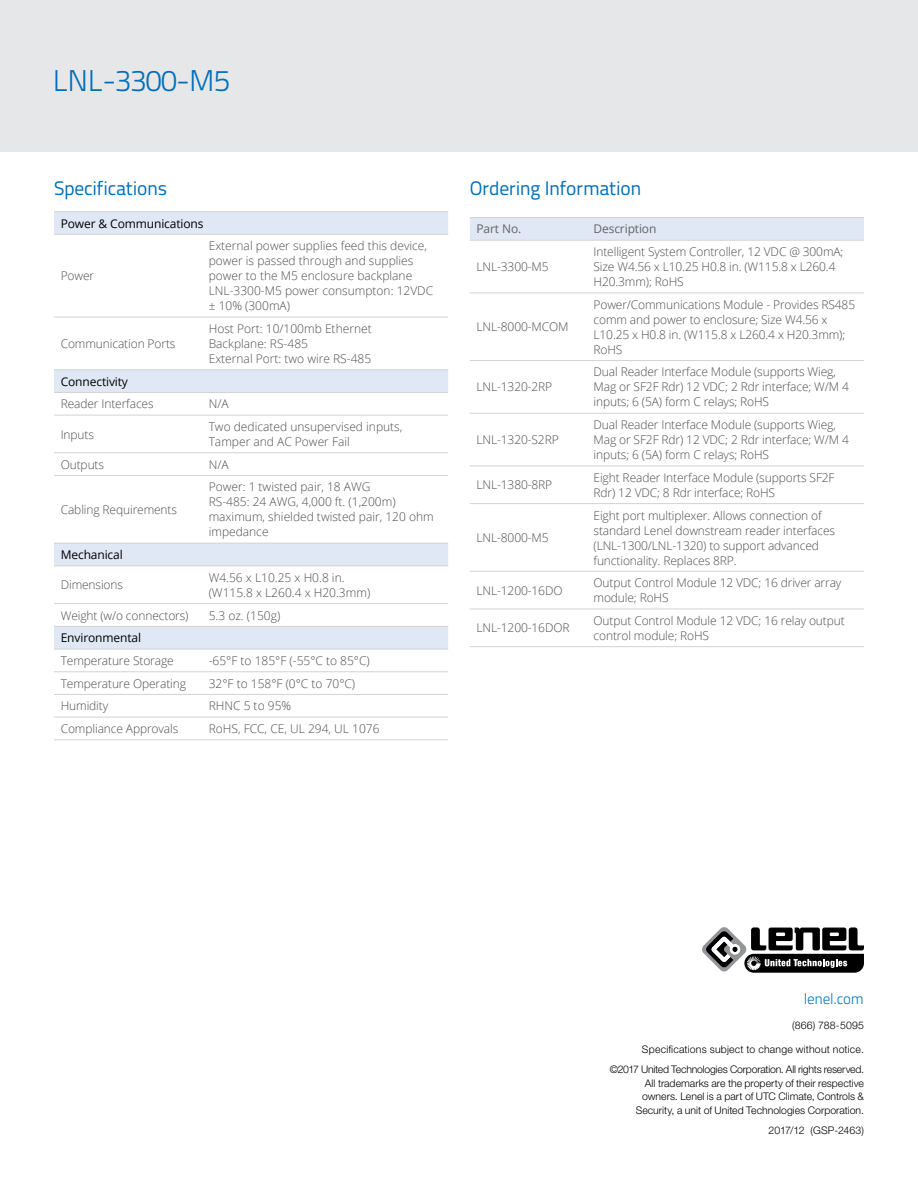
<style>
.page{position:relative;width:918px;height:1188px;background:#fff}
.page>*{position:absolute;margin:0;border:0;box-sizing:border-box;transform-origin:0 0}
.t1{font:300 30px "Titillium Text 22 L";letter-spacing:-.02em;color:#006fba}
.t2{font:19.5px "Titillium Text 22 L";letter-spacing:-.015em;color:#006fba}
.t3{font:300 15px "Titillium Text 22 L";letter-spacing:-.015em;color:#0078bf}
.t4{font:300 12px/15px "Open Sans";letter-spacing:-.01em;color:#4d4d4f}
.t5{font:12px "Open Sans";letter-spacing:-.01em;color:#000}
.t6{font:12px "Open Sans";letter-spacing:-.01em;color:#636466}
.t7{font:300 10.5px/13.5px "Helvetica Neue LT Pro";color:#000;text-align:right}
.t8{font:300 10.5px "Helvetica Neue LT Pro";letter-spacing:.02em;color:#000}
</style>
<div class="page">
<div style="left:0;top:0;width:918px;height:151px;background:#e6e7e8"></div>
<svg style="left:54px;top:212px;width:394px;height:437px"></svg>
<hr style="left:54px;top:211px;width:148px;height:1px;background:#d1d3d4">
<hr style="left:202px;top:211px;width:246px;height:1px;background:#d1d3d4">
<hr style="left:54px;top:234px;width:148px;height:1px;background:#d1d3d4">
<hr style="left:202px;top:234px;width:246px;height:1px;background:#d1d3d4">
<hr style="left:54px;top:317px;width:148px;height:1px;background:#d1d3d4">
<hr style="left:202px;top:317px;width:246px;height:1px;background:#d1d3d4">
<hr style="left:54px;top:369px;width:148px;height:1px;background:#d1d3d4">
<hr style="left:202px;top:369px;width:246px;height:1px;background:#d1d3d4">
<hr style="left:54px;top:392px;width:148px;height:1px;background:#d1d3d4">
<hr style="left:202px;top:392px;width:246px;height:1px;background:#d1d3d4">
<hr style="left:54px;top:415px;width:148px;height:1px;background:#d1d3d4">
<hr style="left:202px;top:415px;width:246px;height:1px;background:#d1d3d4">
<hr style="left:54px;top:452px;width:148px;height:1px;background:#d1d3d4">
<hr style="left:202px;top:452px;width:246px;height:1px;background:#d1d3d4">
<hr style="left:54px;top:475px;width:148px;height:1px;background:#d1d3d4">
<hr style="left:202px;top:475px;width:246px;height:1px;background:#d1d3d4">
<hr style="left:54px;top:543px;width:148px;height:1px;background:#d1d3d4">
<hr style="left:202px;top:543px;width:246px;height:1px;background:#d1d3d4">
<hr style="left:54px;top:565px;width:148px;height:1px;background:#d1d3d4">
<hr style="left:202px;top:565px;width:246px;height:1px;background:#d1d3d4">
<hr style="left:54px;top:603px;width:148px;height:1px;background:#d1d3d4">
<hr style="left:202px;top:603px;width:246px;height:1px;background:#d1d3d4">
<hr style="left:54px;top:626px;width:148px;height:1px;background:#d1d3d4">
<hr style="left:202px;top:626px;width:246px;height:1px;background:#d1d3d4">
<hr style="left:54px;top:649px;width:148px;height:1px;background:#d1d3d4">
<hr style="left:202px;top:649px;width:246px;height:1px;background:#d1d3d4">
<hr style="left:54px;top:671px;width:148px;height:1px;background:#d1d3d4">
<hr style="left:202px;top:671px;width:246px;height:1px;background:#d1d3d4">
<hr style="left:54px;top:694px;width:148px;height:1px;background:#d1d3d4">
<hr style="left:202px;top:694px;width:246px;height:1px;background:#d1d3d4">
<hr style="left:54px;top:717px;width:148px;height:1px;background:#d1d3d4">
<hr style="left:202px;top:717px;width:246px;height:1px;background:#d1d3d4">
<hr style="left:54px;top:739px;width:148px;height:1px;background:#d1d3d4">
<hr style="left:202px;top:739px;width:246px;height:1px;background:#d1d3d4">
<svg style="left:702px;top:927px;width:162px;height:46px"></svg>
<div style="left:470px;top:218px;width:394px;height:22px;background:#e1e8f5"></div>
<hr style="left:470px;top:293px;width:117px;height:1px;background:#d1d3d4">
<hr style="left:587px;top:293px;width:277px;height:1px;background:#d1d3d4">
<hr style="left:470px;top:360px;width:117px;height:1px;background:#d1d3d4">
<hr style="left:587px;top:360px;width:277px;height:1px;background:#d1d3d4">
<hr style="left:470px;top:413px;width:117px;height:1px;background:#d1d3d4">
<hr style="left:587px;top:413px;width:277px;height:1px;background:#d1d3d4">
<hr style="left:470px;top:466px;width:117px;height:1px;background:#d1d3d4">
<hr style="left:587px;top:466px;width:277px;height:1px;background:#d1d3d4">
<hr style="left:470px;top:503px;width:117px;height:1px;background:#d1d3d4">
<hr style="left:587px;top:503px;width:277px;height:1px;background:#d1d3d4">
<hr style="left:470px;top:571px;width:117px;height:1px;background:#d1d3d4">
<hr style="left:587px;top:571px;width:277px;height:1px;background:#d1d3d4">
<hr style="left:470px;top:609px;width:117px;height:1px;background:#d1d3d4">
<hr style="left:587px;top:609px;width:277px;height:1px;background:#d1d3d4">
<hr style="left:470px;top:646px;width:117px;height:1px;background:#d1d3d4">
<hr style="left:587px;top:646px;width:277px;height:1px;background:#d1d3d4">
<hr style="left:470px;top:240px;width:117px;height:1px;background:#d1d3d4">
<hr style="left:587px;top:240px;width:277px;height:1px;background:#d1d3d4">
<hr style="left:470px;top:217px;width:117px;height:1px;background:#d1d3d4">
<hr style="left:587px;top:217px;width:277px;height:1px;background:#d1d3d4">
<h1 class="t1" style="left:53px;top:59px;width:179px">LNL-3300-M5</h1>
<h2 class="t2" style="left:54px;top:174px;width:115px">Specifications</h2>
<p class="t5" style="left:61px;top:215px;width:144px">Power &amp; Communications</p>
<p class="t4" style="left:61px;top:268px;width:35px">Power</p>
<p class="t4" style="left:61px;top:336px;width:116px">Communication Ports</p>
<p class="t4" style="left:209px;top:238px;width:226px">External power supplies feed this device, power is passed through and supplies power to the M5 enclosure backplane LNL-3300-M5 power consumpton: 12VDC ± 10% (300mA)</p>
<p class="t4" style="left:209px;top:321px;width:164px">Host Port: 10/100mb Ethernet<br>Backplane: RS-485<br>External Port: two wire RS-485</p>
<p class="t5" style="left:61px;top:373px;width:69px">Connectivity</p>
<p class="t4" style="left:61px;top:396px;width:94px">Reader Interfaces</p>
<p class="t4" style="left:209px;top:396px;width:21px">N/A</p>
<p class="t4" style="left:61px;top:426px;width:35px">Inputs</p>
<p class="t4" style="left:209px;top:419px;width:195px">Two dedicated unsupervised inputs,<br>Tamper and AC Power Fail</p>
<p class="t4" style="left:61px;top:457px;width:45px">Outputs</p>
<p class="t4" style="left:209px;top:457px;width:21px">N/A</p>
<p class="t4" style="left:61px;top:502px;width:118px">Cabling Requirements</p>
<p class="t4" style="left:209px;top:479px;width:227px">Power: 1 twisted pair, 18 AWG<br>RS-485: 24 AWG, 4,000 ft. (1,200m) maximum, shielded twisted pair, 120 ohm impedance</p>
<p class="t5" style="left:61px;top:547px;width:64px">Mechanical</p>
<p class="t4" style="left:61px;top:577px;width:64px">Dimensions</p>
<p class="t4" style="left:209px;top:570px;width:163px">W4.56 x L10.25 x H0.8 in. (W115.8 x L260.4 x H20.3mm)</p>
<p class="t4" style="left:61px;top:607px;width:129px">Weight (w/o connectors)</p>
<p class="t4" style="left:209px;top:607px;width:73px">5.3 oz. (150g)</p>
<p class="t5" style="left:61px;top:630px;width:82px">Environmental</p>
<p class="t4" style="left:61px;top:653px;width:115px">Temperature Storage</p>
<p class="t4" style="left:209px;top:653px;width:163px">-65°F to 185°F (-55°C to 85°C)</p>
<p class="t4" style="left:61px;top:676px;width:127px">Temperature Operating</p>
<p class="t4" style="left:209px;top:676px;width:148px">32°F to 158°F (0°C to 70°C)</p>
<p class="t4" style="left:61px;top:698px;width:49px">Humidity</p>
<p class="t4" style="left:209px;top:698px;width:84px">RHNC 5 to 95%</p>
<p class="t4" style="left:61px;top:721px;width:119px">Compliance Approvals</p>
<p class="t4" style="left:209px;top:721px;width:172px">RoHS, FCC, CE, UL 294, UL 1076</p>
<h2 class="t2" style="left:470px;top:174px;width:173px">Ordering Information</h2>
<p class="t6" style="left:477px;top:221px;width:46px">Part No.</p>
<p class="t6" style="left:594px;top:221px;width:64px">Description</p>
<p class="t4" style="left:477px;top:259px;width:74px">LNL-3300-M5</p>
<p class="t4" style="left:594px;top:244px;width:251px">Intelligent System Controller, 12 VDC @ 300mA;<br>Size W4.56 x L10.25 H0.8 in. (W115.8 x L260.4<br>H20.3mm); RoHS</p>
<p class="t4" style="left:477px;top:319px;width:93px">LNL-8000-MCOM</p>
<p class="t4" style="left:477px;top:379px;width:77px">LNL-1320-2RP</p>
<p class="t4" style="left:477px;top:432px;width:84px">LNL-1320-S2RP</p>
<p class="t4" style="left:594px;top:297px;width:263px">Power/Communications Module - Provides RS485 comm and power to enclosure; Size W4.56 x L10.25 x H0.8 in. (W115.8 x L260.4 x H20.3mm); RoHS</p>
<p class="t4" style="left:594px;top:364px;width:257px">Dual Reader Interface Module (supports Wieg,<br>Mag or SF2F Rdr) 12 VDC; 2 Rdr interface; W/M 4 inputs; 6 (5A) form C relays; RoHS</p>
<p class="t4" style="left:594px;top:417px;width:257px">Dual Reader Interface Module (supports Wieg,<br>Mag or SF2F Rdr) 12 VDC; 2 Rdr interface; W/M 4 inputs; 6 (5A) form C relays; RoHS</p>
<p class="t4" style="left:477px;top:477px;width:77px">LNL-1380-8RP</p>
<p class="t4" style="left:594px;top:470px;width:243px">Eight Reader Interface Module (supports SF2F<br>Rdr) 12 VDC; 8 Rdr interface; RoHS</p>
<p class="t4" style="left:477px;top:530px;width:74px">LNL-8000-M5</p>
<p class="t4" style="left:594px;top:507px;width:243px">Eight port multiplexer. Allows connection of standard Lenel downstream reader interfaces (LNL-1300/LNL-1320) to support advanced functionality. Replaces 8RP.</p>
<p class="t4" style="left:477px;top:583px;width:88px">LNL-1200-16DO</p>
<p class="t4" style="left:594px;top:575px;width:249px">Output Control Module 12 VDC; 16 driver array module; RoHS</p>
<p class="t4" style="left:477px;top:620px;width:95px">LNL-1200-16DOR</p>
<p class="t4" style="left:594px;top:613px;width:253px">Output Control Module 12 VDC; 16 relay output control module; RoHS</p>
<p class="t3" style="left:804px;top:988px;width:62px">lenel.com</p>
<p class="t8" style="left:792px;top:1018px;width:73px">(866) 788-5095</p>
<p class="t7" style="left:610px;top:1039px;width:256px;line-height:20.2px">Specifications subject to change without notice.<br>©2017 United Technologies Corporation. All rights reserved.</p>
<p class="t7" style="left:636px;top:1076px;width:230px">All trademarks are the property of their respective owners. Lenel is a part of UTC Climate, Controls &amp;<br>Security, a unit of United Technologies Corporation.</p>
<p class="t7" style="left:769px;top:1123px;width:97px">2017/12 (GSP-2463)</p>
</div>
